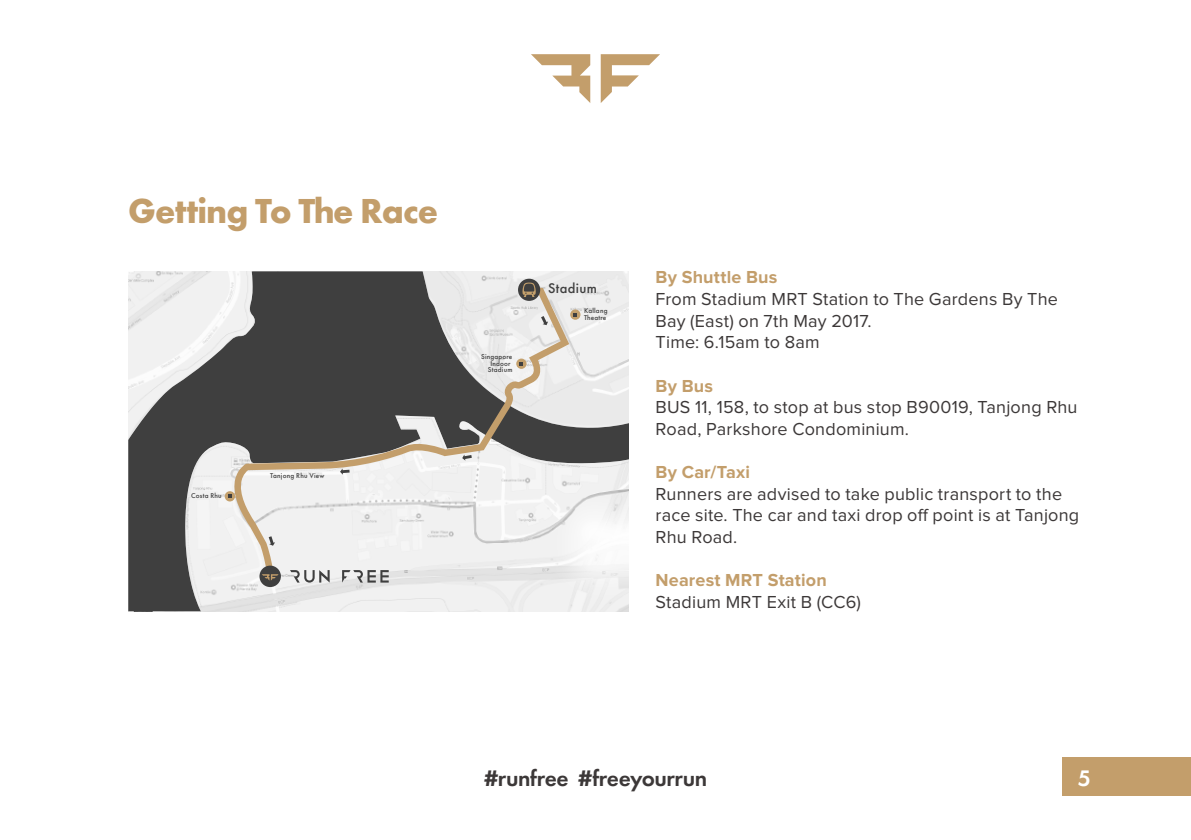
<style>
.page{position:relative;width:1191px;height:840px;background:#fff}
.page>*{position:absolute;margin:0;border:0;box-sizing:border-box;transform-origin:0 0}
.t1{font:700 36px "Futura PT";letter-spacing:-.025em;color:#c39e6b}
.t2{font:600 23.2px "Futura PT";letter-spacing:-.015em;color:#3c3838}
.t3{font:600 23.2px "Futura PT";color:#fff}
.t4{font:18px/21.6px "Proxima Nova";letter-spacing:.01em;color:#3c3838}
.t5{font:700 18px "Proxima Nova";letter-spacing:.01em;color:#c39e6b}
.t6{font:500 14.6px "Futura PT";letter-spacing:.025em;color:#3f3f3f}
.t7{font:500 7.2px/6.6px "Futura PT";letter-spacing:.025em;color:#3f3f3f}
</style>
<div class="page">
<svg style="left:601px;top:54px;width:59px;height:49px"></svg>
<svg style="left:531px;top:54px;width:59px;height:49px"></svg>
<div style="left:1062px;top:756px;width:129px;height:39px;background:#c39e6b"></div>
<div style="left:128px;top:271px;width:294px;height:339px;background:#3f3f3f"></div>
<svg style="left:183px;top:428px;width:446px;height:182px;fill:#f1f1f1"></svg>
<svg style="left:128px;top:271px;width:128px;height:172px"></svg>
<svg style="left:232px;top:286px;width:337px;height:289px"></svg>
<div style="left:225px;top:491px;width:10px;height:10px;background:#c4a06c;border-radius:50%"></div>
<svg style="left:228px;top:494px;width:4px;height:4px"></svg>
<div style="left:259px;top:565px;width:22px;height:21px;background:#3f3f3f;border-radius:50%"></div>
<svg style="left:262px;top:574px;width:17px;height:6px"></svg>
<svg style="left:290px;top:569px;width:40px;height:13px"></svg>
<svg style="left:342px;top:569px;width:47px;height:13px"></svg>
<svg style="left:422px;top:271px;width:207px;height:157px"></svg>
<svg style="left:462px;top:454px;width:10px;height:6px"></svg>
<svg style="left:340px;top:468px;width:9px;height:6px"></svg>
<svg style="left:269px;top:536px;width:6px;height:9px"></svg>
<img style="left:512px;top:450px;width:117px;height:160px">
<img style="left:538px;top:477px;width:91px;height:133px">
<h1 class="t1" style="left:128px;top:188px;width:311px">Getting To The Race</h1>
<p class="t7" style="left:191px;top:492px;width:32px">Costa Rhu</p>
<p class="t7" style="left:270px;top:472px;width:56px">Tanjong Rhu View</p>
<p class="t7" style="left:481px;top:353px;width:33px;text-align:right">Singapore<br>Indoor<br>Stadium</p>
<p class="t6" style="left:548px;top:280px;width:50px">Stadium</p>
<p class="t7" style="left:584px;top:307px;width:25px">Kallang<br>Theatre</p>
<p class="t5" style="left:655px;top:267px;width:123px">By Shuttle Bus</p>
<p class="t4" style="left:655px;top:289px;width:404px">From Stadium MRT Station to The Gardens By The<br>Bay (East) on 7th May 2017.<br>Time: 6.15am to 8am</p>
<p class="t5" style="left:655px;top:375px;width:59px">By Bus</p>
<p class="t4" style="left:655px;top:397px;width:423px">BUS 11, 158, to stop at bus stop B90019, Tanjong Rhu<br>Road, Parkshore Condominium.</p>
<p class="t5" style="left:655px;top:461px;width:96px">By Car/Taxi</p>
<p class="t4" style="left:655px;top:483px;width:425px">Runners are advised to take public transport to the race site. The car and taxi drop off point is at Tanjong<br>Rhu Road.</p>
<p class="t5" style="left:655px;top:569px;width:173px">Nearest MRT Station</p>
<p class="t4" style="left:655px;top:591px;width:207px">Stadium MRT Exit B (CC6)</p>
<p class="t2" style="left:484px;top:763px;width:224px">#runfree #freeyourrun</p>
<p class="t3" style="left:1077px;top:763px;width:15px">5</p>
</div>
